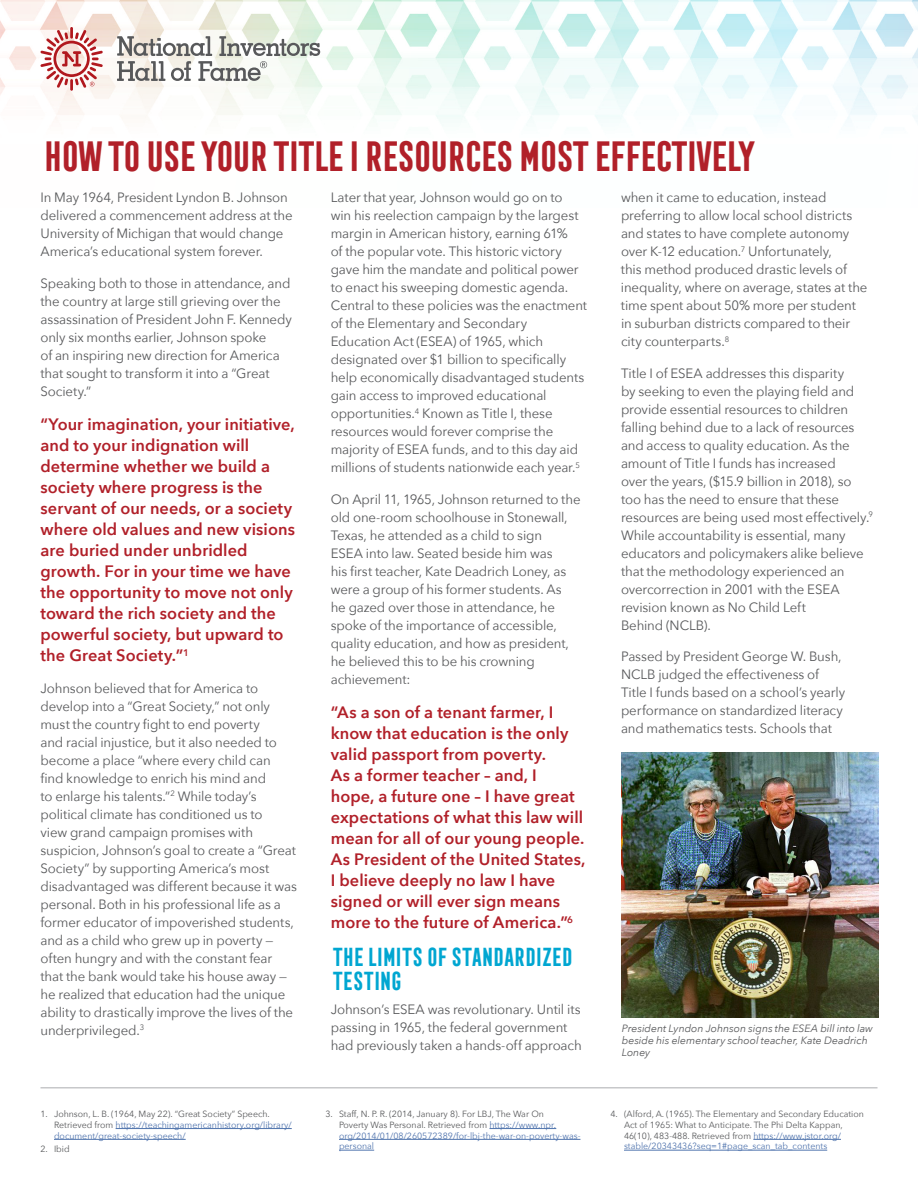
<style>
.page{position:relative;width:918px;height:1188px;background:#fff}
.page>*{position:absolute;margin:0;border:0;box-sizing:border-box;transform-origin:0 0}
.t1{font:700 39px "Frontage Condensed";letter-spacing:-.14em;color:#b12029}
.t2{font:700 24px/24px "Frontage Condensed";letter-spacing:-.115em;color:#00a6d1}
.t3{font:600 16.5px/21px "Avenir Next";letter-spacing:.005em;color:#b12029}
.t4{font:13.5px/18px "Avenir Next";letter-spacing:-.01em;color:#58595b}
.t5{font:italic 10.5px/12px "Avenir Next";color:#58595b}
.t6{font:9px/10.8px "Avenir Next";color:#4f73ad}
.t7{font:9px/10.8px "Avenir Next";color:#58595b}
.s1{color:#58595b}
.s2{color:#4f73ad}
</style>
<div class="page">
<svg style="left:0;top:0;width:918px;height:122px"></svg>
<svg style="left:40px;top:27px;width:63px;height:64px"></svg>
<svg style="left:117px;top:36px;width:203px;height:45px"></svg>
<hr style="left:116px;top:1128px;width:176px;height:1px;background:#4f73ad">
<hr style="left:54px;top:1139px;width:132px;height:1px;background:#4f73ad">
<hr style="left:489px;top:1128px;width:67px;height:1px;background:#4f73ad">
<hr style="left:339px;top:1139px;width:241px;height:1px;background:#4f73ad">
<hr style="left:339px;top:1150px;width:35px;height:1px;background:#4f73ad">
<hr style="left:753px;top:1139px;width:88px;height:1px;background:#4f73ad">
<hr style="left:624px;top:1150px;width:203px;height:1px;background:#4f73ad">
<hr style="left:40px;top:1087px;width:838px;height:2px;background:#c7c8ca">
<img style="left:621px;top:753px;width:257px;height:265px">
<h1 class="t1" style="left:40px;top:135px;width:717px">HOW TO USE YOUR TITLE IRESOURCES MOST EFFECTIVELY</h1>
<p class="t4" style="left:40px;top:188px;width:254px">In May 1964, President Lyndon B. Johnson delivered a commencement address at the University of Michigan that would change America’s educational system forever.</p>
<p class="t4" style="left:40px;top:273px;width:253px">Speaking both to those in attendance, and the country at large still grieving over the assassination of President John F. Kennedy only six months earlier, Johnson spoke<br>of an inspiring new direction for America that sought to transform it into a “Great Society.”</p>
<p class="t3" style="left:40px;top:414px;width:256px">“Your imagination, your initiative, and to your indignation will determine whether we build a society where progress is the servant of our needs, or a society where old values and new visions are buried under unbridled growth. For in your time we have the opportunity to move not only toward the rich society and the powerful society, but upward to the Great Society.”<sup>1</sup></p>
<p class="t4" style="left:40px;top:678px;width:258px">Johnson believed that for America to develop into a “Great Society,” not only must the country fight to end poverty<br>and racial injustice, but it also needed to become a place “where every child can find knowledge to enrich his mind and<br>to enlarge his talents.”<sup>2</sup> While today’s political climate has conditioned us to<br>view grand campaign promises with suspicion, Johnson’s goal to create a “Great Society” by supporting America’s most disadvantaged was different because it was personal. Both in his professional life as a former educator of impoverished students, and as a child who grew up in poverty — often hungry and with the constant fear that the bank would take his house away — he realized that education had the unique ability to drastically improve the lives of the underprivileged.<sup>3</sup></p>
<p class="t4" style="left:621px;top:188px;width:248px">when it came to education, instead preferring to allow local school districts and states to have complete autonomy over K-12 education.<sup>7</sup> Unfortunately,<br>this method produced drastic levels of inequality, where on average, states at the time spent about 50% more per student in suburban districts compared to their city counterparts.<sup>8</sup></p>
<p class="t4" style="left:621px;top:363px;width:254px">Title I of ESEA addresses this disparity<br>by seeking to even the playing field and provide essential resources to children falling behind due to a lack of resources and access to quality education. As the amount of Title I funds has increased<br>over the years, ($15.9 billion in 2018), so too has the need to ensure that these resources are being used most effectively.<sup>9<br></sup>While accountability is essential, many educators and policymakers alike believe that the methodology experienced an overcorrection in 2001 with the ESEA revision known as No Child Left<br>Behind (NCLB).</p>
<p class="t4" style="left:621px;top:647px;width:226px">Passed by President George W. Bush, NCLB judged the effectiveness of Title I funds based on a school’s yearly performance on standardized literacy and mathematics tests. Schools that</p>
<p class="t4" style="left:331px;top:188px;width:258px">Later that year, Johnson would go on to<br>win his reelection campaign by the largest margin in American history, earning 61%<br>of the popular vote. This historic victory gave him the mandate and political power to enact his sweeping domestic agenda.<br>Central to these policies was the enactment of the Elementary and Secondary Education Act (ESEA) of 1965, which designated over $1 billion to specifically help economically disadvantaged students gain access to improved educational opportunities.<sup>4</sup> Known as Title I, these resources would forever comprise the majority of ESEA funds, and to this day aid millions of students nationwide each year.<sup>5</sup></p>
<p class="t4" style="left:331px;top:489px;width:251px">On April 11, 1965, Johnson returned to the old one-room schoolhouse in Stonewall, Texas, he attended as a child to sign<br>ESEA into law. Seated beside him was<br>his first teacher, Kate Deadrich Loney, as were a group of his former students. As<br>he gazed over those in attendance, he spoke of the importance of accessible, quality education, and how as president, he believed this to be his crowning achievement:</p>
<p class="t3" style="left:331px;top:702px;width:256px">“As a son of a tenant farmer, I know that education is the only valid passport from poverty.<br>As a former teacher – and, I<br>hope, a future one – I have great expectations of what this law will mean for all of our young people.<br>As President of the United States,<br>I believe deeply no law I have signed or will ever sign means more to the future of America.”<sup>6</sup></p>
<h2 class="t2" style="left:331px;top:945px;width:244px">THE LIMITS OF STANDARDIZED<br>TESTING</h2>
<p class="t4" style="left:331px;top:1000px;width:253px">Johnson’s ESEA was revolutionary. Until its passing in 1965, the federal government had previously taken a hands-off approach</p>
<p class="t5" style="left:622px;top:1022px;width:253px">President Lyndon Johnson signs the ESEA bill into law beside his elementary school teacher, Kate Deadrich<br>Loney</p>
<p class="t6" style="left:54px;top:1108px;width:239px;text-indent:-14px"><span class="s1">1. Johnson, L. B. (1964, May 22). “Great Society” Speech.<br>Retrieved from</span> https://teachingamericanhistory.org/library/ document/great-society-speech/</p>
<p class="t7" style="left:40px;top:1143px;width:31px">2. Ibid</p>
<p class="t6" style="left:339px;top:1108px;width:243px;text-indent:-14px"><span class="s1">3. Staff, N. P. R. (2014, January 8). For LBJ, The War On<br>Poverty Was Personal. Retrieved from</span> https://www.npr. org/2014/01/08/260572389/for-lbj-the-war-on-poverty-was&shy;personal</p>
<p class="t7" style="left:624px;top:1108px;width:241px;text-indent:-14px">4. (Alford, A. (1965). The Elementary and Secondary Education Act of 1965: What to Anticipate. The Phi Delta Kappan, 46(10), 483-488. Retrieved from <span class="s2">https://www.jstor.org/ stable/20343436?seq=1#page_scan_tab_contents</span></p>
</div>
